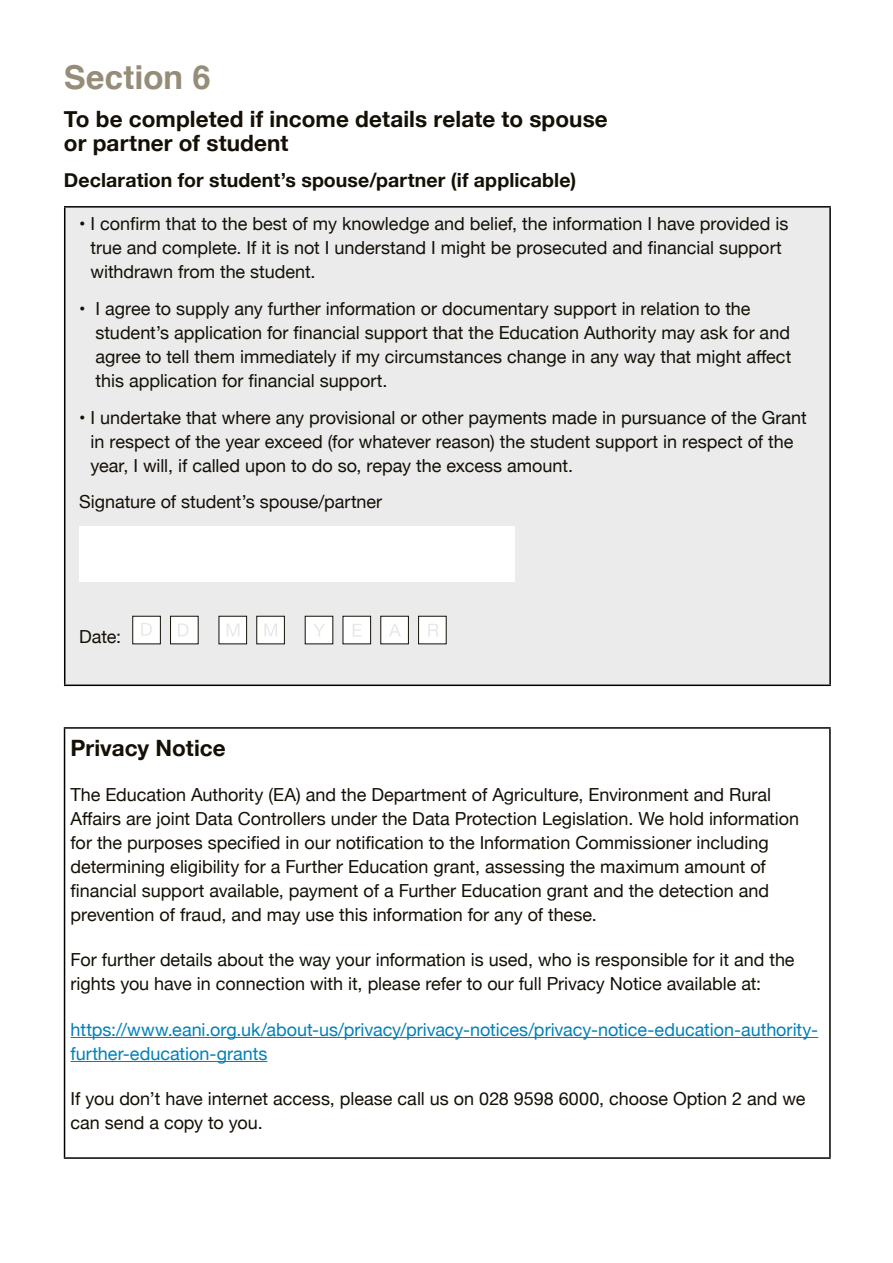
<style>
.page{position:relative;width:893px;height:1263px;background:#fff}
.page>*{position:absolute;margin:0;border:0;box-sizing:border-box;transform-origin:0 0}
.t1{font:700 33px "Helvetica";color:#968d78}
._1_2_Body_Text{font:700 22.5px/24px "Helvetica Neue";letter-spacing:.005em;color:#141006}
._1_2_Body_Text-2{font:700 19.5px "Helvetica Neue";letter-spacing:.005em;color:#141006}
._1_2_Body_Text-3{font:18px/24px "Helvetica Neue";color:#141006}
._1_2_Body_Text-4{font:18px/24px "Helvetica Neue";color:#0081ba}
</style>
<div class="page">
<div style="left:65px;top:207px;width:765px;height:478px;background:#ebebec"></div>
<hr style="left:64px;top:206px;width:767px;height:2px;background:#000">
<hr style="left:64px;top:208px;width:1px;height:476px;background:#000">
<hr style="left:829px;top:208px;width:2px;height:476px;background:#000">
<hr style="left:64px;top:684px;width:767px;height:2px;background:#000">
<div style="left:79px;top:526px;width:435px;height:56px;background:#fff"></div>
<div style="left:132px;top:616px;width:29px;height:28px;background:#fff;border:1px solid #141006"></div>
<div style="left:170px;top:616px;width:29px;height:28px;background:#fff"></div>
<div style="left:219px;top:616px;width:28px;height:28px;background:#fff"></div>
<div style="left:256px;top:616px;width:29px;height:28px;background:#fff;border:1px solid #141006"></div>
<div style="left:305px;top:616px;width:28px;height:28px;background:#fff"></div>
<div style="left:343px;top:616px;width:28px;height:28px;background:#fff"></div>
<div style="left:380px;top:616px;width:29px;height:28px;background:#fff;border:1px solid #141006"></div>
<div style="left:418px;top:616px;width:29px;height:28px;background:#fff;border:1px solid #141006"></div>
<svg style="left:141px;top:623px;width:11px;height:13px"></svg>
<svg style="left:178px;top:623px;width:11px;height:13px"></svg>
<svg style="left:227px;top:623px;width:12px;height:13px"></svg>
<svg style="left:264px;top:623px;width:13px;height:13px"></svg>
<svg style="left:314px;top:624px;width:11px;height:13px"></svg>
<svg style="left:353px;top:624px;width:9px;height:13px"></svg>
<svg style="left:389px;top:624px;width:12px;height:12px"></svg>
<svg style="left:428px;top:624px;width:10px;height:12px"></svg>
<hr style="left:64px;top:727px;width:767px;height:2px;background:#000">
<hr style="left:64px;top:729px;width:1px;height:428px;background:#000">
<hr style="left:829px;top:729px;width:2px;height:428px;background:#000">
<hr style="left:64px;top:1157px;width:767px;height:2px;background:#000">
<hr style="left:71px;top:1037px;width:747px;height:1px;background:#0081ba">
<hr style="left:71px;top:1061px;width:196px;height:1px;background:#0081ba">
<p class="t1" style="left:64px;top:48px;width:149px">Section 6</p>
<p class="_1_2_Body_Text" style="left:64px;top:107px;width:545px">To be completed if income details relate to spouse or partner of student</p>
<p class="_1_2_Body_Text-2" style="left:64px;top:165px;width:514px">Declaration for student’s spouse/partner (if applicable)</p>
<p class="_1_2_Body_Text-3" style="left:91px;top:213px;width:699px;text-indent:-11px">• I confirm that to the best of my knowledge and belief, the information I have provided is true and complete. If it is not I understand I might be prosecuted and financial support withdrawn from the student.</p>
<p class="_1_2_Body_Text-3" style="left:96px;top:297px;width:697px;text-indent:-16px">• I agree to supply any further information or documentary support in relation to the student’s application for financial support that the Education Authority may ask for and agree to tell them immediately if my circumstances change in any way that might affect this application for financial support.</p>
<p class="_1_2_Body_Text-3" style="left:91px;top:406px;width:718px;text-indent:-11px">• I undertake that where any provisional or other payments made in pursuance of the Grant in respect of the year exceed (for whatever reason) the student support in respect of the year, I will, if called upon to do so, repay the excess amount.</p>
<p class="_1_2_Body_Text-3" style="left:79px;top:491px;width:305px">Signature of student’s spouse/partner</p>
<p class="_1_2_Body_Text-3" style="left:79px;top:625px;width:43px">Date:</p>
<p class="_1_2_Body_Text" style="left:71px;top:736px;width:157px">Privacy Notice</p>
<p class="_1_2_Body_Text-3" style="left:71px;top:784px;width:730px">The Education Authority (EA) and the Department of Agriculture, Environment and Rural Affairs are joint Data Controllers under the Data Protection Legislation. We hold information for the purposes specified in our notification to the Information Commissioner including determining eligibility for a Further Education grant, assessing the maximum amount of financial support available, payment of a Further Education grant and the detection and prevention of fraud, and may use this information for any of these.</p>
<p class="_1_2_Body_Text-3" style="left:71px;top:949px;width:726px">For further details about the way your information is used, who is responsible for it and the rights you have in connection with it, please refer to our full Privacy Notice available at:</p>
<p class="_1_2_Body_Text-4" style="left:71px;top:1018px;width:749px">https://www.eani.org.uk/about-us/privacy/privacy-notices/privacy-notice-education-authority&shy;further-education-grants</p>
<p class="_1_2_Body_Text-3" style="left:71px;top:1087px;width:736px">If you don’t have internet access, please call us on 028 9598 6000, choose Option 2 and we can send a copy to you.</p>
</div>
